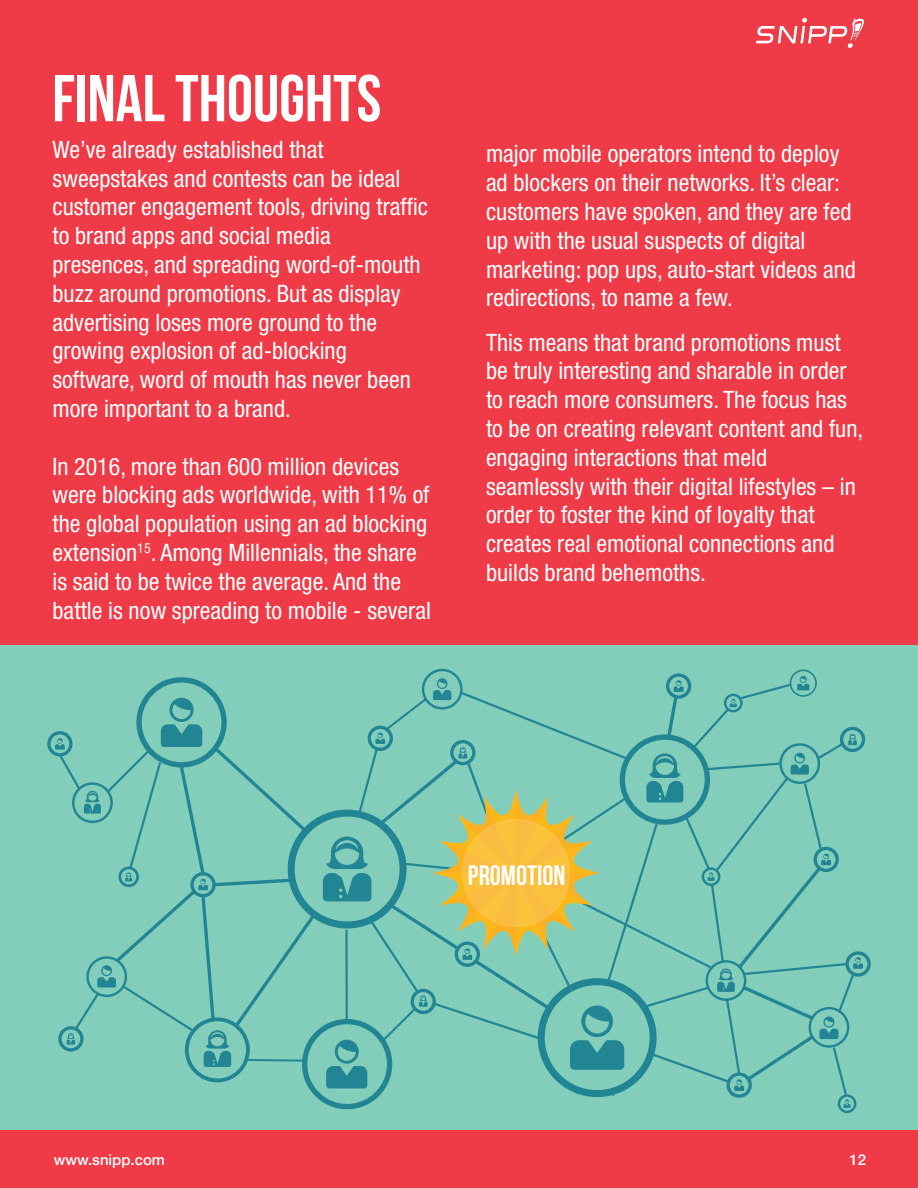
<style>
.page{position:relative;width:918px;height:1188px;background:#ee3b47}
.page>*{position:absolute;margin:0;border:0;box-sizing:border-box;transform-origin:0 0}
.t1{font:700 66px "Bebas Neue";color:#fff}
.t2{font:700 27.9px "Bebas Neue";color:#fff}
.t3{font:condensed 24px/28.8px "Helvetica Neue LT Std";color:#fff}
.t4{font:500 15px "Helvetica Neue LT Std";color:#fff}
</style>
<div class="page">
<div style="left:0;top:645px;width:918px;height:486px;background:#83cdbb"></div>
<svg style="left:47px;top:669px;width:824px;height:444px"></svg>
<svg style="left:756px;top:17px;width:108px;height:31px"></svg>
<h1 class="t1" style="left:52px;top:62px;width:331px">FINAL THOUGHTS</h1>
<p class="t3" style="left:52px;top:135px;width:377px">We’ve already established that sweepstakes and contests can be ideal customer engagement tools, driving traffic to brand apps and social media presences, and spreading word-of-mouth buzz around promotions. But as display advertising loses more ground to the growing explosion of ad-blocking software, word of mouth has never been more important to a brand.</p>
<p class="t3" style="left:52px;top:452px;width:380px">In 2016, more than 600 million devices were blocking ads worldwide, with 11% of the global population using an ad blocking extension<sup>15</sup>. Among Millennials, the share is said to be twice the average. And the battle is now spreading to mobile - several</p>
<p class="t3" style="left:486px;top:139px;width:371px">major mobile operators intend to deploy ad blockers on their networks. It’s clear: customers have spoken, and they are fed up with the usual suspects of digital marketing: pop ups, auto-start videos and redirections, to name a few.</p>
<p class="t3" style="left:486px;top:328px;width:379px">This means that brand promotions must be truly interesting and sharable in order to reach more consumers. The focus has to be on creating relevant content and fun, engaging interactions that meld seamlessly with their digital lifestyles – in order to foster the kind of loyalty that creates real emotional connections and builds brand behemoths.</p>
<p class="t2" style="left:468px;top:861px;width:99px">PROMOTION</p>
<p class="t4" style="left:54px;top:1150px;width:113px">www.snipp.com</p>
<p class="t4" style="left:850px;top:1150px;width:18px">12</p>
</div>
